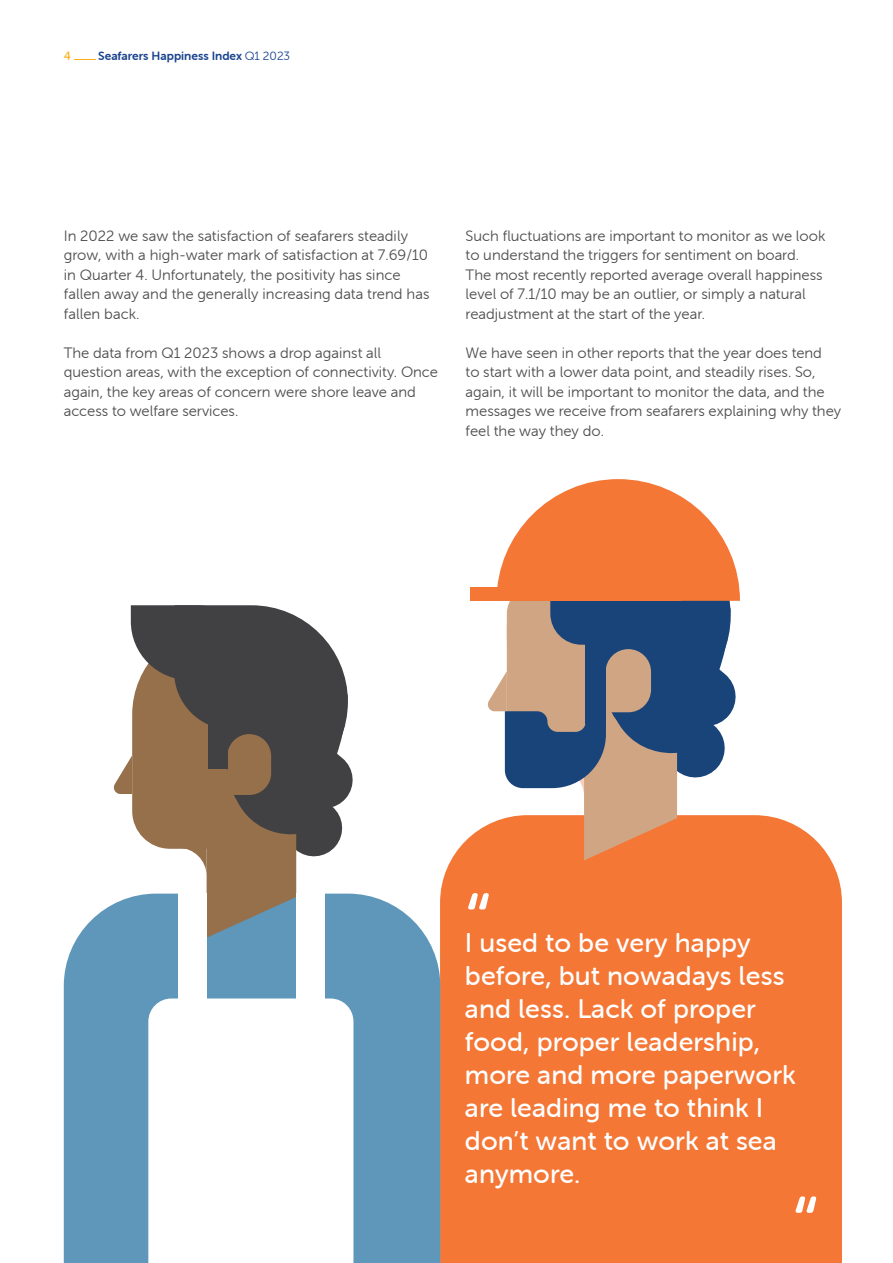
<style>
.page{position:relative;width:893px;height:1263px;background:#fff}
.page>*{position:absolute;margin:0;border:0;box-sizing:border-box;transform-origin:0 0}
.t1{font:75px "Museo Sans Rounded 500";color:#fff}
.t2{font:27px/33px "Museo Sans Rounded 500";letter-spacing:.005em;color:#fff}
.t3{font:15px/19.5px "Museo Sans Rounded 300";color:#4d4d4f}
.t4{font:12px "Museo Sans Rounded 700";color:#19438e}
.t5{font:12px "Museo Sans Rounded 500";color:#fcaf17}
.s1{font-family:"Museo Sans Rounded 300"}
</style>
<div class="page">
<svg style="left:74px;top:59px;width:21px;height:1px"></svg>
<div style="left:440px;top:815px;width:402px;height:448px;background:#f47736"></div>
<svg style="left:486px;top:479px;width:254px;height:381px"></svg>
<div style="left:470px;top:588px;width:210px;height:13px;background:#f47736"></div>
<div style="left:64px;top:894px;width:376px;height:369px;background:#5e97ba"></div>
<div style="left:296px;top:894px;width:29px;height:224px;background:#fff"></div>
<svg style="left:148px;top:998px;width:205px;height:265px"></svg>
<div style="left:178px;top:894px;width:29px;height:224px;background:#fff"></div>
<svg style="left:112px;top:605px;width:244px;height:333px"></svg>
<p class="t5" style="left:64px;top:49px;width:9px">4</p>
<p class="t4" style="left:98px;top:49px;width:194px">Seafarers Happiness Index <span class="s1">Q1 2023</span></p>
<p class="t3" style="left:64px;top:226px;width:367px">In 2022 we saw the satisfaction of seafarers steadily grow, with a high-water mark of satisfaction at 7.69/10 in Quarter 4. Unfortunately, the positivity has since fallen away and the generally increasing data trend has fallen back.</p>
<p class="t3" style="left:64px;top:343px;width:376px">The data from Q1 2023 shows a drop against all question areas, with the exception of connectivity. Once again, the key areas of concern were shore leave and access to welfare services.</p>
<p class="t3" style="left:466px;top:226px;width:361px">Such fluctuations are important to monitor as we look to understand the triggers for sentiment on board.<br>The most recently reported average overall happiness level of 7.1/10 may be an outlier, or simply a natural readjustment at the start of the year.</p>
<p class="t3" style="left:466px;top:343px;width:377px">We have seen in other reports that the year does tend<br>to start with a lower data point, and steadily rises. So, again, it will be important to monitor the data, and the messages we receive from seafarers explaining why they feel the way they do.</p>
<h1 class="t1" style="left:465px;top:880px;width:28px">“</h1>
<h2 class="t2" style="left:465px;top:926px;width:332px">I used to be very happy before, but nowadays less and less. Lack of proper food, proper leadership, more and more paperwork are leading me to think I don’t want to work at sea anymore.</h2>
<h1 class="t1" style="left:792px;top:1183px;width:28px">“</h1>
</div>
